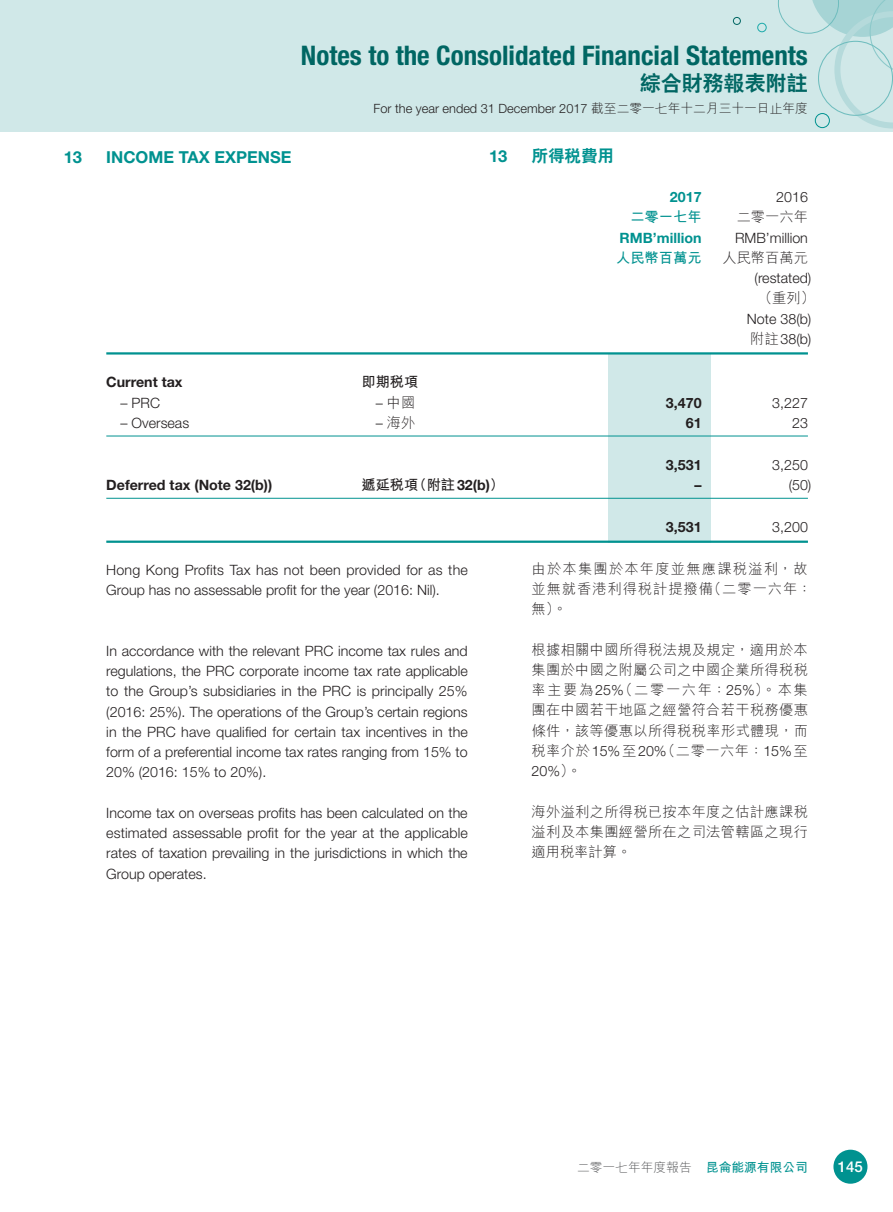
<style>
.page{position:relative;width:893px;height:1212px;background:#fff}
.page>*{position:absolute;margin:0;border:0;box-sizing:border-box;transform-origin:0 0}
.t1{font:700 condensed 27px "Helvetica Neue LT Std";color:#006663}
.t2{font:800 21px "C Hei 2 HK";color:#006663}
.Subhead_1_e{font:700 16.5px "Helvetica Neue LT Std";color:#009290}
.Subhead_1_c{font:800 16.5px "C Hei 2 HK";color:#009290}
.Subhead_1_c-2{font:700 16.5px "Helvetica Neue LT Std";color:#009290}
.t3{font:500 15px "Helvetica Neue LT Std";color:#fff}
.body_e{font:300 14.25px/20.2px "Helvetica Neue LT Std";color:#231f20;text-align:justify}
.body_c{font:300 14.25px/20.2px "M Hei HK";letter-spacing:.02em;color:#231f20;text-align:justify}
.Table_2_Colume{font:300 14.25px "Helvetica Neue LT Std";color:#231f20}
.Table_2_Colume-2{font:700 14.25px "Helvetica Neue LT Std";color:#231f20}
.body_c-2{font:300 14.25px/20.2px "M Hei HK";letter-spacing:.075em;color:#231f20}
.Table_2_Colume-3{font:300 14.25px "M Hei HK";color:#231f20}
.Table_2_Colume-4{font:700 14.25px "M Hei HK";color:#231f20}
.Table_2_Colume-5{font:700 14.25px "Helvetica Neue LT Std";color:#009290}
.Table_2_Colume-6{font:700 14.25px "M Hei HK";color:#009290}
.t4{font:300 12.75px "Helvetica Neue LT Std";color:#231f20}
.t5{font:300 12.75px "M Hei HK";color:#57585a}
.s1{font-family:"M Hei HK"}
.s2{font-family:"Helvetica Neue LT Std"}
.s3{font-weight:700;color:#009290}
</style>
<div class="page">
<div style="left:0;top:0;width:893px;height:132px;background:#d0e8e8"></div>
<div style="left:757px;top:23px;width:9px;height:9px;border:1px solid #1caaaa;border-radius:50%"></div>
<div style="left:733px;top:17px;width:7px;height:8px;border:1px solid #006663;border-radius:50%"></div>
<svg style="left:778px;top:0;width:115px;height:128px"></svg>
<div style="left:833px;top:1150px;width:34px;height:34px;background:#009290;border-radius:50%"></div>
<div style="left:608px;top:353px;width:102px;height:189px;background:#d0e8e8"></div>
<hr style="left:106px;top:352px;width:702px;height:3px;background:#009290">
<hr style="left:106px;top:436px;width:702px;height:1px;background:#009290">
<hr style="left:106px;top:498px;width:702px;height:1px;background:#009290">
<hr style="left:106px;top:541px;width:702px;height:2px;background:#009290">
<h1 class="t1" style="left:301px;top:39px;width:508px">Notes to the Consolidated Financial Statements</h1>
<h2 class="t2" style="left:640px;top:73px;width:169px">綜合財務報表附註</h2>
<p class="t4" style="left:374px;top:101px;width:436px">For the year ended 31 December 2017 <span class="s1">截至二零一七年十二月三十一日止年度</span></p>
<p class="Subhead_1_e" style="left:64px;top:146px;width:20px">13</p>
<p class="Subhead_1_e" style="left:106px;top:146px;width:187px">INCOME TAX EXPENSE</p>
<p class="Subhead_1_c-2" style="left:489px;top:146px;width:20px">13</p>
<p class="Subhead_1_c" style="left:531px;top:148px;width:84px">所得稅費用</p>
<p class="Table_2_Colume-5" style="left:670px;top:188px;width:33px">2017</p>
<p class="Table_2_Colume" style="left:776px;top:188px;width:33px">2016</p>
<p class="Table_2_Colume-6" style="left:630px;top:207px;width:73px">二零一七年</p>
<p class="Table_2_Colume-3" style="left:737px;top:210px;width:73px">二零一六年</p>
<p class="Table_2_Colume-5" style="left:620px;top:229px;width:83px">RMB’million</p>
<p class="Table_2_Colume" style="left:735px;top:229px;width:74px">RMB’million</p>
<p class="Table_2_Colume-6" style="left:616px;top:247px;width:87px">人民幣百萬元</p>
<p class="Table_2_Colume-3" style="left:722px;top:250px;width:87px">人民幣百萬元</p>
<p class="Table_2_Colume" style="left:755px;top:269px;width:58px">(restated)</p>
<p class="Table_2_Colume-3" style="left:758px;top:291px;width:58px">（重列）</p>
<p class="Table_2_Colume" style="left:747px;top:310px;width:66px">Note 38(b)</p>
<p class="Table_2_Colume" style="left:750px;top:330px;width:63px"><span class="s1">附註</span>38(b)</p>
<p class="Table_2_Colume-2" style="left:106px;top:373px;width:78px">Current tax</p>
<p class="Table_2_Colume-4" style="left:361px;top:372px;width:58px">即期稅項</p>
<p class="Table_2_Colume" style="left:121px;top:394px;width:41px">– PRC</p>
<p class="Table_2_Colume-3" style="left:376px;top:395px;width:41px"><span class="s2">–</span> 中國</p>
<p class="Table_2_Colume-2" style="left:666px;top:394px;width:37px">3,470</p>
<p class="Table_2_Colume" style="left:772px;top:394px;width:37px">3,227</p>
<p class="Table_2_Colume" style="left:121px;top:414px;width:70px">– Overseas</p>
<p class="Table_2_Colume-3" style="left:376px;top:415px;width:41px"><span class="s2">–</span> 海外</p>
<p class="Table_2_Colume-2" style="left:686px;top:414px;width:17px">61</p>
<p class="Table_2_Colume" style="left:792px;top:414px;width:17px">23</p>
<p class="Table_2_Colume-2" style="left:666px;top:456px;width:37px">3,531</p>
<p class="Table_2_Colume" style="left:772px;top:456px;width:37px">3,250</p>
<p class="Table_2_Colume-2" style="left:106px;top:476px;width:167px">Deferred tax (Note 32(b))</p>
<p class="Table_2_Colume-4" style="left:361px;top:474px;width:144px">遞延稅項（附註<span class="s2">32(b)</span>）</p>
<p class="Table_2_Colume-2" style="left:694px;top:476px;width:9px">–</p>
<p class="Table_2_Colume" style="left:789px;top:476px;width:24px">(50)</p>
<p class="Table_2_Colume-2" style="left:666px;top:518px;width:37px">3,531</p>
<p class="Table_2_Colume" style="left:772px;top:518px;width:37px">3,200</p>
<p class="body_e" style="left:106px;top:559px;width:363px">Hong Kong Profits Tax has not been provided for as the<br>Group has no assessable profit for the year (2016: Nil).</p>
<p class="body_c-2" style="left:531px;top:558px;width:282px">由於本集團於本年度並無應課稅溢利，故並無就香港利得稅計提撥備（二零一六年：無）。</p>
<p class="body_c" style="left:531px;top:639px;width:278px">根據相關中國所得稅法規及規定，適用於本集團於中國之附屬公司之中國企業所得稅稅率主要為<span class="s2">25%</span>（二零一六年：<span class="s2">25%</span>）。本集團在中國若干地區之經營符合若干稅務優惠條件，該等優惠以所得稅稅率形式體現，而稅率介於<span class="s2">15%</span>至<span class="s2">20%</span>（二零一六年：<span class="s2">15%</span>至<span class="s2">20%</span>）。</p>
<p class="body_c" style="left:531px;top:801px;width:278px">海外溢利之所得稅已按本年度之估計應課稅溢利及本集團經營所在之司法管轄區之現行適用稅率計算。</p>
<p class="body_e" style="left:106px;top:640px;width:363px">In accordance with the relevant PRC income tax rules and regulations, the PRC corporate income tax rate applicable to the Group’s subsidiaries in the PRC is principally 25% (2016: 25%). The operations of the Group’s certain regions in the PRC have qualified for certain tax incentives in the form of a preferential income tax rates ranging from 15% to 20% (2016: 15% to 20%).</p>
<p class="body_e" style="left:106px;top:802px;width:363px">Income tax on overseas profits has been calculated on the estimated assessable profit for the year at the applicable rates of taxation prevailing in the jurisdictions in which the Group operates.</p>
<p class="t5" style="left:577px;top:1160px;width:232px">二零一七年年度報告 <span class="s3">昆侖能源有限公司</span></p>
<p class="t3" style="left:838px;top:1157px;width:27px">145</p>
</div>
